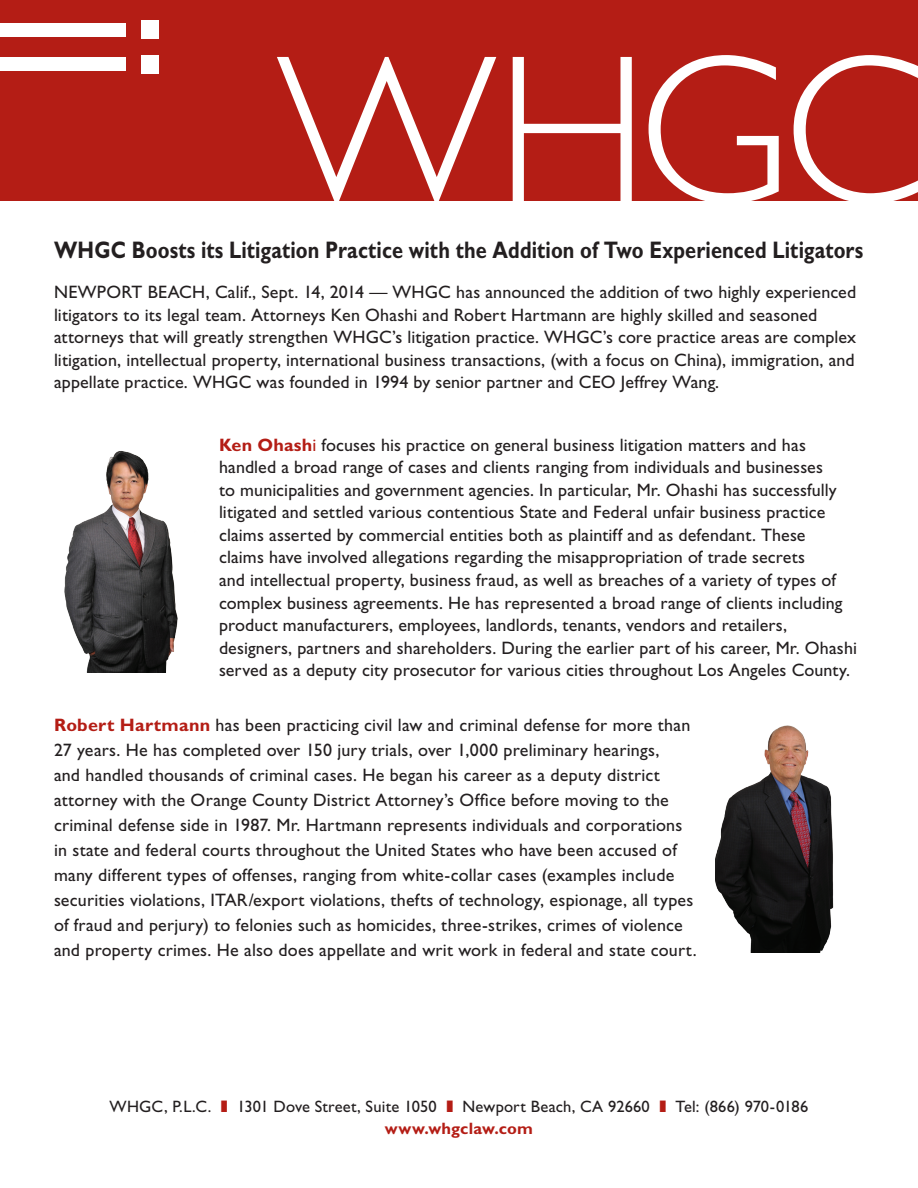
<style>
.page{position:relative;width:918px;height:1188px;background:#fff}
.page>*{position:absolute;margin:0;border:0;box-sizing:border-box;transform-origin:0 0}
.t1{font:700 24px "Gill Sans Std";letter-spacing:.005em;color:#231f20;scale:.83 1}
.t2{font:18px/22.5px "Gill Sans Std";letter-spacing:.01em;color:#231f20}
.t3{font:16.5px "Gill Sans Std";letter-spacing:.01em;color:#231f20}
.t4{font:700 16.5px "Gill Sans Std";letter-spacing:.01em;color:#b41d15}
.s1{font-weight:700;color:#b41d15}
.s2{color:#b41d15}
</style>
<div class="page">
<img style="left:64px;top:451px;width:114px;height:221px">
<img style="left:716px;top:725px;width:118px;height:228px">
<div style="left:0;top:0;width:918px;height:200px;background:#b41d15"></div>
<svg style="left:277px;top:57px;width:219px;height:144px"></svg>
<svg style="left:513px;top:57px;width:119px;height:144px"></svg>
<svg style="left:649px;top:55px;width:130px;height:146px"></svg>
<svg style="left:794px;top:55px;width:124px;height:146px"></svg>
<div style="left:0;top:23px;width:126px;height:13px;background:#fff"></div>
<div style="left:0;top:58px;width:126px;height:13px;background:#fff"></div>
<div style="left:141px;top:20px;width:18px;height:19px;background:#fff"></div>
<div style="left:141px;top:55px;width:18px;height:19px;background:#fff"></div>
<p class="t1" style="left:54px;top:236px;width:977px">WHGC Boosts its Litigation Practice with the Addition of Two Experienced Litigators</p>
<p class="t2" style="left:54px;top:281px;width:804px">NEWPORT BEACH, Calif., Sept. 14, 2014 — WHGC has announced the addition of two highly experienced litigators to its legal team. Attorneys Ken Ohashi and Robert Hartmann are highly skilled and seasoned attorneys that will greatly strengthen WHGC’s litigation practice. WHGC’s core practice areas are complex litigation, intellectual property, international business transactions, (with a focus on China), immigration, and appellate practice. WHGC was founded in 1994 by senior partner and CEO Jeffrey Wang.</p>
<p class="t2" style="left:219px;top:433px;width:639px"><span class="s1">Ken Ohash</span><span class="s2">i</span> focuses his practice on general business litigation matters and has handled a broad range of cases and clients ranging from individuals and businesses<br>to municipalities and government agencies. In particular, Mr. Ohashi has successfully litigated and settled various contentious State and Federal unfair business practice claims asserted by commercial entities both as plaintiff and as defendant. These<br>claims have involved allegations regarding the misappropriation of trade secrets<br>and intellectual property, business fraud, as well as breaches of a variety of types of complex business agreements. He has represented a broad range of clients including product manufacturers, employees, landlords, tenants, vendors and retailers, designers, partners and shareholders. During the earlier part of his career, Mr. Ohashi served as a deputy city prosecutor for various cities throughout Los Angeles County.</p>
<p class="t2" style="left:54px;top:712px;width:644px;line-height:25px"><span class="s1">Robert Hartmann</span> has been practicing civil law and criminal defense for more than 27 years. He has completed over 150 jury trials, over 1,000 preliminary hearings,<br>and handled thousands of criminal cases. He began his career as a deputy district attorney with the Orange County District Attorney’s Office before moving to the criminal defense side in 1987. Mr. Hartmann represents individuals and corporations in state and federal courts throughout the United States who have been accused of many different types of offenses, ranging from white-collar cases (examples include securities violations, ITAR/export violations, thefts of technology, espionage, all types of fraud and perjury) to felonies such as homicides, three-strikes, crimes of violence and property crimes. He also does appellate and writ work in federal and state court.</p>
<p class="t3" style="left:110px;top:1096px;width:700px">WHGC, P.L.C. <span class="s2">❚</span> 1301 Dove Street, Suite 1050 <span class="s2">❚</span> Newport Beach, CA 92660 <span class="s2">❚</span> Tel: (866) 970-0186</p>
<p class="t4" style="left:385px;top:1119px;width:150px">www.whgclaw.com</p>
</div>
